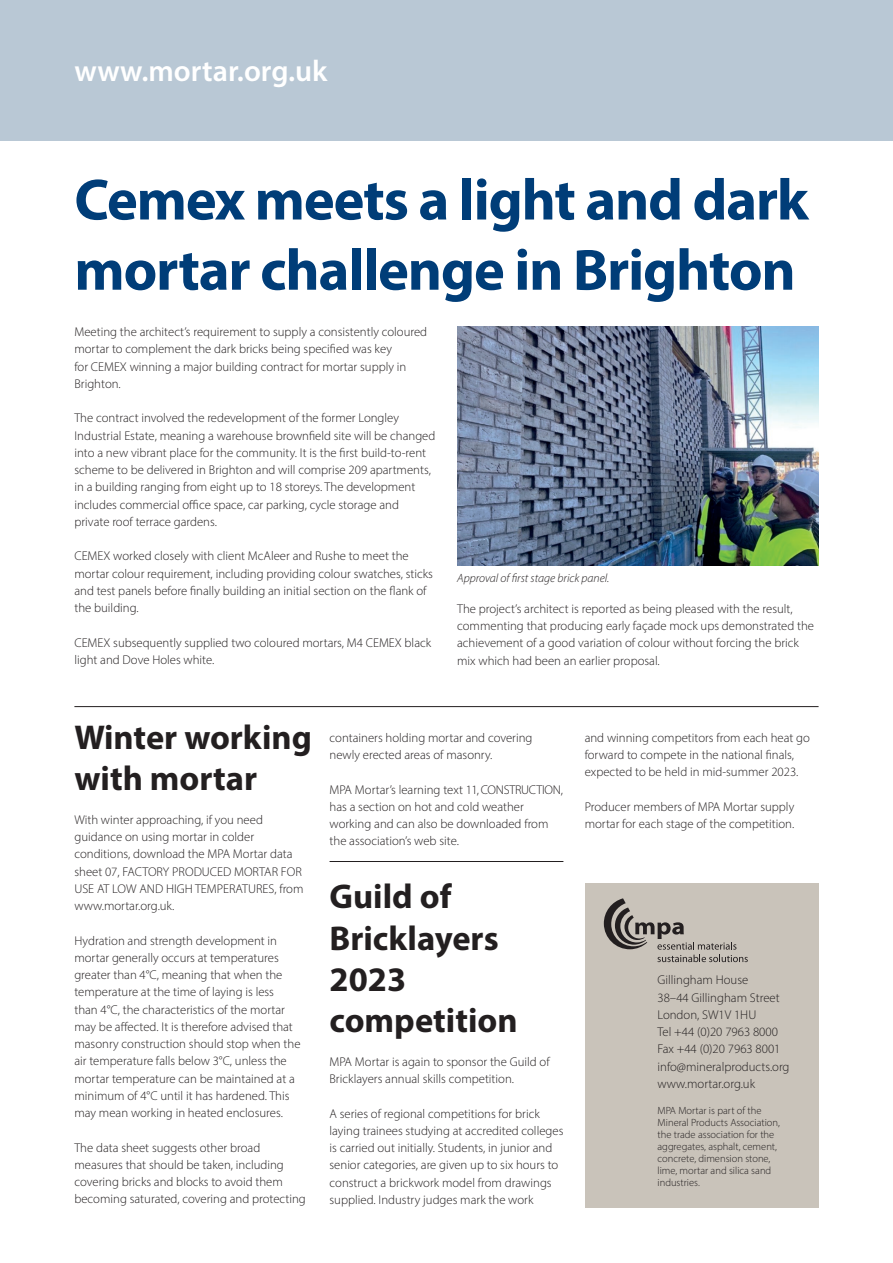
<style>
.page{position:relative;width:893px;height:1263px;background:#fff}
.page>*{position:absolute;margin:0;border:0;box-sizing:border-box;transform-origin:0 0}
.t1{font:700 58.5px/70.2px "Myriad Pro";letter-spacing:-.02em;color:#003d78}
.t2{font:700 34.5px/41.4px "Myriad Pro";color:#231f20}
.t3{font:600 30px "Myriad Pro";color:#fff}
.t4{font:300 12.75px/17.2px "Myriad Pro";color:#231f20}
.t5{font:italic 300 12px "Myriad Pro";color:#231f20}
.t6{font:300 10.5px/12px "Myriad Pro";color:#231f20}
</style>
<div class="page">
<div style="left:0;top:0;width:893px;height:140px;background:#b9c8d5"></div>
<div style="left:585px;top:883px;width:234px;height:325px;background:#c9c3ba"></div>
<svg style="left:604px;top:898px;width:144px;height:64px"></svg>
<hr style="left:74px;top:706px;width:745px;height:1px;background:#231f20">
<img style="left:457px;top:327px;width:362px;height:239px">
<hr style="left:330px;top:861px;width:233px;height:1px;background:#231f20">
<h3 class="t3" style="left:74px;top:52px;width:255px">www.mortar.org.uk</h3>
<h1 class="t1" style="left:74px;top:163px;width:736px">Cemex meets a light and dark mortar challenge in Brighton</h1>
<p class="t4" style="left:74px;top:323px;width:354px">Meeting the architect’s requirement to supply a consistently coloured mortar to complement the dark bricks being specified was key<br>for CEMEX winning a major building contract for mortar supply in Brighton.</p>
<p class="t4" style="left:74px;top:409px;width:362px">The contract involved the redevelopment of the former Longley Industrial Estate, meaning a warehouse brownfield site will be changed into a new vibrant place for the community. It is the first build-to-rent scheme to be delivered in Brighton and will comprise 209 apartments, in a building ranging from eight up to 18 storeys. The development includes commercial office space, car parking, cycle storage and private roof terrace gardens.</p>
<p class="t4" style="left:74px;top:547px;width:360px">CEMEX worked closely with client McAleer and Rushe to meet the mortar colour requirement, including providing colour swatches, sticks and test panels before finally building an initial section on the flank of the building.</p>
<p class="t4" style="left:74px;top:634px;width:358px">CEMEX subsequently supplied two coloured mortars, M4 CEMEX black light and Dove Holes white.</p>
<p class="t5" style="left:457px;top:571px;width:154px">Approval of first stage brick panel.</p>
<p class="t4" style="left:457px;top:600px;width:358px">The project’s architect is reported as being pleased with the result, commenting that producing early façade mock ups demonstrated the achievement of a good variation of colour without forcing the brick mix which had been an earlier proposal.</p>
<h2 class="t2" style="left:74px;top:715px;width:239px">Winter working with mortar</h2>
<p class="t4" style="left:330px;top:729px;width:205px">containers holding mortar and covering newly erected areas of masonry.</p>
<p class="t4" style="left:330px;top:781px;width:235px">MPA Mortar’s learning text 11, CONSTRUCTION, has a section on hot and cold weather working and can also be downloaded from the association’s web site.</p>
<p class="t4" style="left:74px;top:811px;width:231px">With winter approaching, if you need guidance on using mortar in colder conditions, download the MPA Mortar data sheet 07, FACTORY PRODUCED MORTAR FOR USE AT LOW AND HIGH TEMPERATURES, from www.mortar.org.uk.</p>
<p class="t4" style="left:74px;top:932px;width:228px">Hydration and strength development in mortar generally occurs at temperatures greater than 4°C, meaning that when the temperature at the time of laying is less than 4°C, the characteristics of the mortar may be affected. It is therefore advised that masonry construction should stop when the air temperature falls below 3°C, unless the mortar temperature can be maintained at a minimum of 4°C until it has hardened. This may mean working in heated enclosures.</p>
<p class="t4" style="left:74px;top:1139px;width:233px">The data sheet suggests other broad measures that should be taken, including covering bricks and blocks to avoid them becoming saturated, covering and protecting</p>
<h2 class="t2" style="left:330px;top:875px;width:190px">Guild of<br>Bricklayers<br>2023 competition</h2>
<p class="t4" style="left:330px;top:1053px;width:222px">MPA Mortar is again to sponsor the Guild of<br>Bricklayers annual skills competition.</p>
<p class="t4" style="left:330px;top:1105px;width:235px">A series of regional competitions for brick laying trainees studying at accredited colleges is carried out initially. Students, in junior and senior categories, are given up to six hours to construct a brickwork model from drawings supplied. Industry judges mark the work</p>
<p class="t4" style="left:585px;top:729px;width:227px">and winning competitors from each heat go forward to compete in the national finals, expected to be held in mid-summer 2023.</p>
<p class="t4" style="left:585px;top:798px;width:211px">Producer members of MPA Mortar supply mortar for each stage of the competition.</p>
<p class="t4" style="left:657px;top:971px;width:134px">Gillingham House<br>38–44 Gillingham Street<br>London, SW1V 1HU<br>Tel +44 (0)20 7963 8000<br>Fax +44 (0)20 7963 8001 info@mineralproducts.org www.mortar.org.uk</p>
<p class="t6" style="left:657px;top:1105px;width:124px">MPA Mortar is part of the<br>Mineral Products Association, the trade association for the aggregates, asphalt, cement, concrete, dimension stone, lime, mortar and silica sand industries.</p>
</div>
